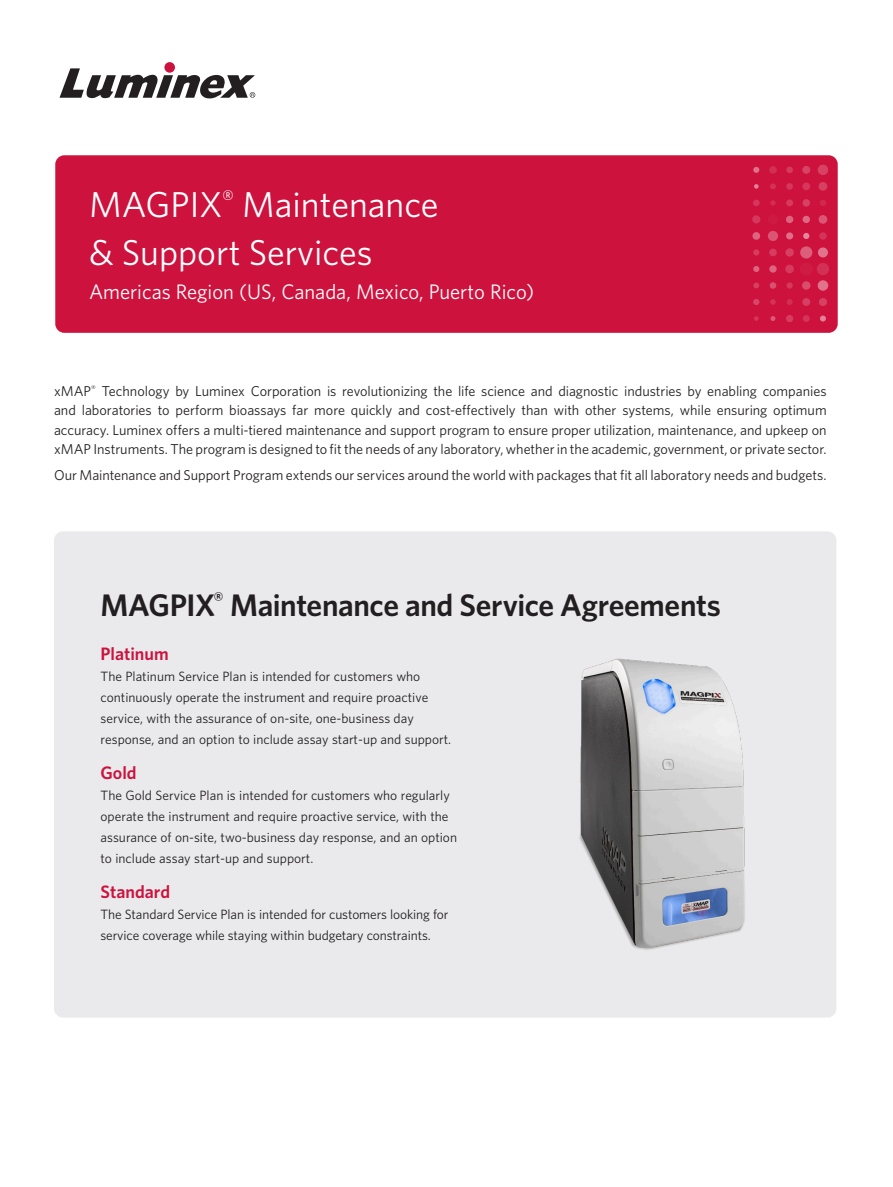
<style>
.page{position:relative;width:893px;height:1187px;background:#fff}
.page>*{position:absolute;margin:0;border:0;box-sizing:border-box;transform-origin:0 0}
.Tech_cover_head{font:36px "Whitney";color:#fff}
.t1{font:600 31.2px "Whitney";letter-spacing:-.015em;color:#231f20}
.Sell_Sheet_cover_subhead__products{font:21px "Whitney";color:#fff}
.Package_Titles{font:600 18px "Whitney";color:#cd123d}
.t2{font:14.25px/19.5px "Whitney";letter-spacing:-.005em;color:#231f20;text-align:justify}
.Paragraph_Style_1{font:13.5px/21px "Whitney";color:#231f20}
</style>
<div class="page">
<div style="left:55px;top:155px;width:783px;height:178px;background:#cd123d;border-radius:9px"></div>
<div style="left:818px;top:165px;width:10px;height:10px;background:#d74163;border-radius:50%"></div>
<div style="left:802px;top:166px;width:8px;height:8px;background:#d74365;border-radius:50%"></div>
<div style="left:786px;top:166px;width:7px;height:7px;background:#d5395c;border-radius:50%"></div>
<div style="left:769px;top:166px;width:8px;height:8px;background:#d32f55;border-radius:50%"></div>
<svg style="left:753px;top:167px;width:6px;height:6px"></svg>
<div style="left:818px;top:182px;width:9px;height:9px;background:#d64063;border-radius:50%"></div>
<div style="left:802px;top:182px;width:8px;height:8px;background:#d4375b;border-radius:50%"></div>
<div style="left:786px;top:183px;width:7px;height:7px;background:#d4375b;border-radius:50%"></div>
<svg style="left:770px;top:183px;width:6px;height:6px"></svg>
<svg style="left:754px;top:184px;width:5px;height:5px"></svg>
<svg style="left:820px;top:200px;width:6px;height:6px"></svg>
<div style="left:802px;top:199px;width:8px;height:8px;background:#d64063;border-radius:50%"></div>
<div style="left:786px;top:199px;width:7px;height:7px;background:#d5395c;border-radius:50%"></div>
<svg style="left:770px;top:200px;width:6px;height:5px"></svg>
<div style="left:753px;top:199px;width:7px;height:7px;background:#d4375b;border-radius:50%"></div>
<div style="left:819px;top:215px;width:8px;height:9px;background:#db5675;border-radius:50%"></div>
<div style="left:803px;top:216px;width:7px;height:7px;background:#df6883;border-radius:50%"></div>
<div style="left:786px;top:216px;width:7px;height:7px;background:#de637f;border-radius:50%"></div>
<div style="left:768px;top:214px;width:10px;height:10px;background:#ce1a43;border-radius:50%"></div>
<div style="left:752px;top:215px;width:8px;height:8px;background:#d5385c;border-radius:50%"></div>
<div style="left:819px;top:232px;width:8px;height:7px;background:#d43459;border-radius:50%"></div>
<svg style="left:803px;top:233px;width:6px;height:6px"></svg>
<div style="left:786px;top:232px;width:7px;height:7px;background:#e06e89;border-radius:50%"></div>
<svg style="left:768px;top:231px;width:10px;height:10px"></svg>
<div style="left:752px;top:232px;width:8px;height:8px;background:#de6581;border-radius:50%"></div>
<svg style="left:818px;top:247px;width:10px;height:10px"></svg>
<div style="left:800px;top:246px;width:12px;height:12px;background:#dd5e7b;border-radius:50%"></div>
<div style="left:785px;top:248px;width:9px;height:8px;background:#d63f62;border-radius:50%"></div>
<div style="left:769px;top:249px;width:8px;height:7px;background:#d63c5f;border-radius:50%"></div>
<svg style="left:753px;top:249px;width:6px;height:6px"></svg>
<div style="left:817px;top:263px;width:12px;height:12px;background:#d33056;border-radius:50%"></div>
<div style="left:800px;top:262px;width:13px;height:13px;background:#ce1b44;border-radius:50%"></div>
<div style="left:785px;top:265px;width:9px;height:8px;background:#d5395c;border-radius:50%"></div>
<svg style="left:769px;top:265px;width:8px;height:7px"></svg>
<svg style="left:753px;top:266px;width:6px;height:6px"></svg>
<div style="left:818px;top:280px;width:10px;height:11px;background:#e1728c;border-radius:50%"></div>
<div style="left:802px;top:281px;width:8px;height:9px;background:#d94c6c;border-radius:50%"></div>
<div style="left:786px;top:282px;width:7px;height:6px;background:#d5395c;border-radius:50%"></div>
<div style="left:770px;top:282px;width:6px;height:7px;background:#da506f;border-radius:50%"></div>
<svg style="left:753px;top:282px;width:6px;height:6px"></svg>
<div style="left:819px;top:298px;width:8px;height:8px;background:#d64063;border-radius:50%"></div>
<div style="left:802px;top:298px;width:8px;height:8px;background:#d63f62;border-radius:50%"></div>
<svg style="left:787px;top:299px;width:6px;height:6px"></svg>
<svg style="left:770px;top:299px;width:6px;height:6px"></svg>
<svg style="left:753px;top:299px;width:6px;height:6px"></svg>
<svg style="left:820px;top:315px;width:6px;height:6px"></svg>
<div style="left:803px;top:315px;width:7px;height:7px;background:#d43459;border-radius:50%"></div>
<div style="left:786px;top:315px;width:7px;height:7px;background:#d63c5f;border-radius:50%"></div>
<svg style="left:770px;top:316px;width:5px;height:5px"></svg>
<svg style="left:754px;top:316px;width:5px;height:5px"></svg>
<div style="left:164px;top:62px;width:11px;height:11px;background:#cd123d;border-radius:50%"></div>
<svg style="left:60px;top:68px;width:195px;height:31px"></svg>
<div style="left:54px;top:531px;width:782px;height:486px;background:#eaeaec;border-radius:9px"></div>
<img style="left:579px;top:658px;width:166px;height:292px">
<p class="Tech_cover_head" style="left:89px;top:181px;width:351px">MAGPIX<sup>®</sup> Maintenance</p>
<p class="Tech_cover_head" style="left:89px;top:229px;width:285px">&amp; Support Services</p>
<p class="Sell_Sheet_cover_subhead__products" style="left:89px;top:277px;width:447px">Americas Region (US, Canada, Mexico, Puerto Rico)</p>
<p class="t2" style="left:54px;top:380px;width:774px">xMAP<sup>®</sup> Technology by Luminex Corporation is revolutionizing the life science and diagnostic industries by enabling companies and laboratories to perform bioassays far more quickly and cost-effectively than with other systems, while ensuring optimum accuracy. Luminex offers a multi-tiered maintenance and support program to ensure proper utilization, maintenance, and upkeep on xMAP Instruments. The program is designed to fit the needs of any laboratory, whether in the academic, government, or private sector.</p>
<p class="t2" style="left:54px;top:465px;width:774px">Our Maintenance and Support Program extends our services around the world with packages that fit all laboratory needs and budgets.</p>
<p class="t1" style="left:100px;top:584px;width:622px">MAGPIX<sup>®</sup> Maintenance and Service Agreements</p>
<p class="Package_Titles" style="left:101px;top:641px;width:70px">Platinum</p>
<p class="Paragraph_Style_1" style="left:101px;top:665px;width:352px">The Platinum Service Plan is intended for customers who continuously operate the instrument and require proactive service, with the assurance of on-site, one-business day response, and an option to include assay start-up and support.</p>
<p class="Package_Titles" style="left:101px;top:760px;width:38px">Gold</p>
<p class="Paragraph_Style_1" style="left:101px;top:784px;width:358px">The Gold Service Plan is intended for customers who regularly operate the instrument and require proactive service, with the assurance of on-site, two-business day response, and an option to include assay start-up and support.</p>
<p class="Package_Titles" style="left:101px;top:879px;width:71px">Standard</p>
<p class="Paragraph_Style_1" style="left:101px;top:903px;width:350px">The Standard Service Plan is intended for customers looking for service coverage while staying within budgetary constraints.</p>
</div>
